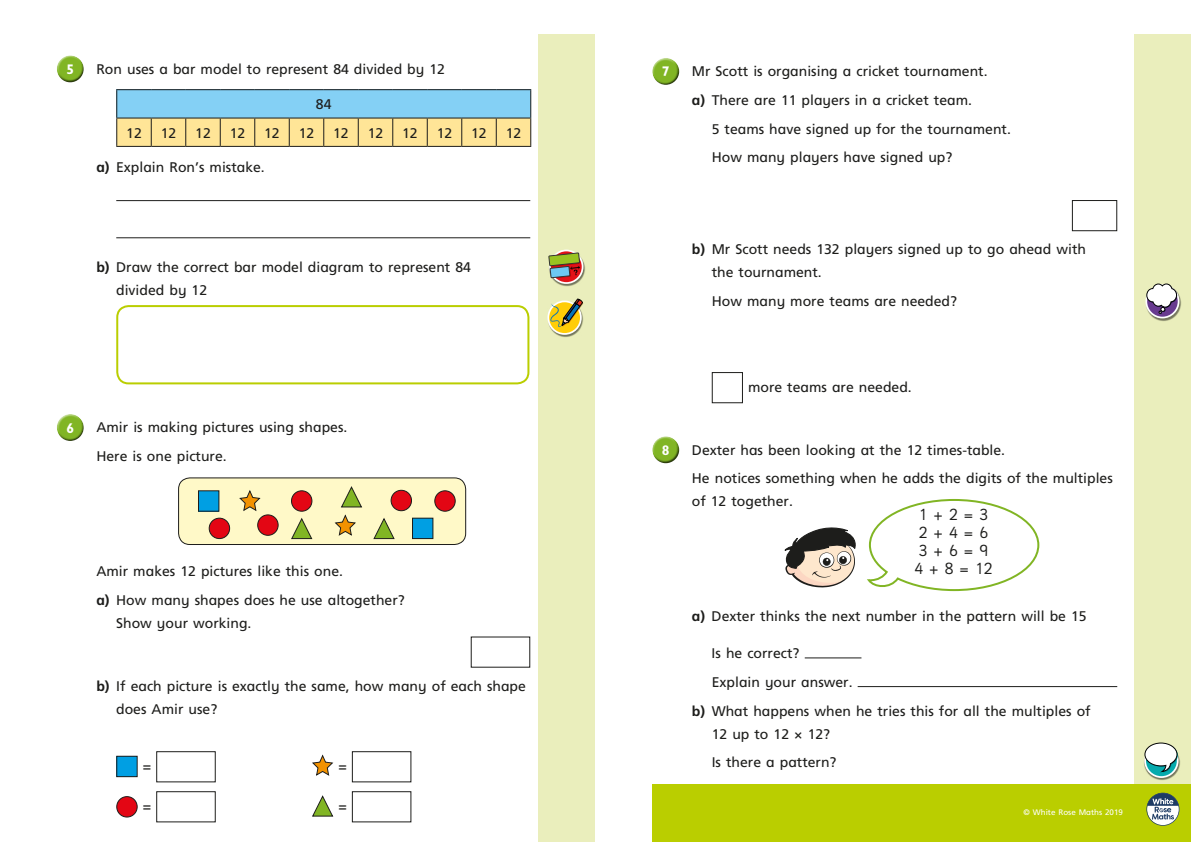
<style>
.page{position:relative;width:1191px;height:842px;background:#fff}
.page>*{position:absolute;margin:0;border:0;box-sizing:border-box;transform-origin:0 0}
.t1{font:16px/18px "Sassoon Infant Std";color:#1d1d1b}
.t2{font:14px/28.7px "Frutiger Inf";color:#1d1d1b}
.t3{font:700 14px "Gill Infant";color:#fff}
.t4{font:8px "Frutiger Inf";color:#fff}
.s1{font-weight:700}
</style>
<div class="page">
<div style="left:1134px;top:34px;width:57px;height:808px;background:#eaeebc"></div>
<div style="left:652px;top:57px;width:28px;height:22px;background:#fff;opacity:.75"></div>
<div style="left:652px;top:62px;width:29px;height:24px;background:#1d1d1b;opacity:.75"></div>
<div style="left:1071px;top:200px;width:46px;height:31px;border:1px solid #1d1d1b"></div>
<div style="left:711px;top:372px;width:32px;height:31px;border:1px solid #1d1d1b"></div>
<div style="left:652px;top:436px;width:28px;height:21px;background:#fff;opacity:.75"></div>
<div style="left:652px;top:440px;width:29px;height:24px;background:#1d1d1b;opacity:.75"></div>
<hr style="left:804px;top:657px;width:57px;height:1px;background:#1d1d1b">
<hr style="left:857px;top:686px;width:260px;height:1px;background:#1d1d1b">
<div style="left:539px;top:34px;width:99px;height:808px;background:#eaeebc"></div>
<div style="left:595px;top:0;width:50px;height:842px;background:#fff"></div>
<hr style="left:116px;top:200px;width:414px;height:1px;background:#1d1d1b">
<hr style="left:116px;top:237px;width:414px;height:1px;background:#1d1d1b">
<div style="left:56px;top:55px;width:28px;height:22px;background:#fff;opacity:.75"></div>
<div style="left:56px;top:59px;width:29px;height:25px;background:#1d1d1b;opacity:.75"></div>
<hr style="left:116px;top:89px;width:35px;height:1px;background:#1d1d1b">
<hr style="left:151px;top:89px;width:35px;height:1px;background:#1d1d1b">
<hr style="left:186px;top:89px;width:34px;height:1px;background:#1d1d1b">
<hr style="left:220px;top:89px;width:35px;height:1px;background:#1d1d1b">
<hr style="left:255px;top:89px;width:34px;height:1px;background:#1d1d1b">
<hr style="left:289px;top:89px;width:35px;height:1px;background:#1d1d1b">
<hr style="left:324px;top:89px;width:34px;height:1px;background:#1d1d1b">
<hr style="left:358px;top:89px;width:35px;height:1px;background:#1d1d1b">
<hr style="left:393px;top:89px;width:34px;height:1px;background:#1d1d1b">
<hr style="left:427px;top:89px;width:35px;height:1px;background:#1d1d1b">
<hr style="left:462px;top:89px;width:34px;height:1px;background:#1d1d1b">
<hr style="left:496px;top:89px;width:35px;height:1px;background:#1d1d1b">
<svg style="left:116px;top:90px;width:415px;height:56px;background:#b8d1be"></svg>
<hr style="left:116px;top:146px;width:35px;height:1px;background:#1d1d1b">
<hr style="left:151px;top:146px;width:35px;height:1px;background:#1d1d1b">
<hr style="left:186px;top:146px;width:34px;height:1px;background:#1d1d1b">
<hr style="left:220px;top:146px;width:35px;height:1px;background:#1d1d1b">
<hr style="left:255px;top:146px;width:34px;height:1px;background:#1d1d1b">
<hr style="left:289px;top:146px;width:35px;height:1px;background:#1d1d1b">
<hr style="left:324px;top:146px;width:34px;height:1px;background:#1d1d1b">
<hr style="left:358px;top:146px;width:35px;height:1px;background:#1d1d1b">
<hr style="left:393px;top:146px;width:34px;height:1px;background:#1d1d1b">
<hr style="left:427px;top:146px;width:35px;height:1px;background:#1d1d1b">
<hr style="left:462px;top:146px;width:34px;height:1px;background:#1d1d1b">
<hr style="left:496px;top:146px;width:35px;height:1px;background:#1d1d1b">
<div style="left:116px;top:305px;width:413px;height:79px;border:2px solid #bace00;border-radius:11px"></div>
<div style="left:56px;top:413px;width:28px;height:22px;background:#fff;opacity:.75"></div>
<div style="left:56px;top:418px;width:29px;height:24px;background:#1d1d1b;opacity:.75"></div>
<div style="left:117px;top:756px;width:20px;height:21px;background:#009fe3"></div>
<div style="left:116px;top:756px;width:22px;height:21px;border:1px solid #1d1d1b"></div>
<div style="left:156px;top:751px;width:60px;height:31px;border:1px solid #1d1d1b"></div>
<svg style="left:312px;top:754px;width:22px;height:22px"></svg>
<div style="left:352px;top:751px;width:59px;height:31px;border:1px solid #1d1d1b"></div>
<div style="left:117px;top:797px;width:20px;height:20px;background:#e30614;border-radius:50%"></div>
<div style="left:116px;top:796px;width:22px;height:21px;border:1px solid #1d1d1b;border-radius:50%"></div>
<div style="left:156px;top:791px;width:60px;height:31px;border:1px solid #1d1d1b"></div>
<svg style="left:312px;top:795px;width:22px;height:22px"></svg>
<div style="left:352px;top:791px;width:59px;height:31px;border:1px solid #1d1d1b"></div>
<div style="left:652px;top:785px;width:539px;height:57px;background:#bace00"></div>
<svg style="left:1146px;top:793px;width:33px;height:33px"></svg>
<img style="left:1149px;top:292px;width:32px;height:29px">
<svg style="left:1146px;top:285px;width:32px;height:33px"></svg>
<div style="left:1145px;top:284px;width:34px;height:34px;border:2px solid #fff;border-radius:50%"></div>
<svg style="left:1146px;top:284px;width:31px;height:30px"></svg>
<img style="left:1147px;top:751px;width:33px;height:29px">
<svg style="left:1145px;top:744px;width:32px;height:33px"></svg>
<div style="left:1144px;top:744px;width:34px;height:34px;border:2px solid #fff;border-radius:50%"></div>
<svg style="left:1144px;top:743px;width:33px;height:29px"></svg>
<svg style="left:784px;top:527px;width:72px;height:61px"></svg>
<svg style="left:867px;top:499px;width:173px;height:93px"></svg>
<img style="left:555px;top:257px;width:30px;height:30px">
<div style="left:549px;top:250px;width:34px;height:34px;border:2px solid #fff;border-radius:50%"></div>
<svg style="left:548px;top:250px;width:32px;height:32px"></svg>
<img style="left:560px;top:303px;width:24px;height:34px">
<svg style="left:547px;top:299px;width:36px;height:37px"></svg>
<div style="left:179px;top:478px;width:287px;height:66px;background:#fff9c8;border-radius:11px"></div>
<div style="left:178px;top:477px;width:288px;height:68px;border:1px solid #1d1d1b;border-radius:11px"></div>
<div style="left:198px;top:491px;width:21px;height:20px;background:#009fe3"></div>
<div style="left:198px;top:490px;width:21px;height:22px;border:1px solid #1d1d1b"></div>
<div style="left:412px;top:518px;width:21px;height:21px;background:#009fe3"></div>
<div style="left:412px;top:518px;width:21px;height:21px;border:1px solid #1d1d1b"></div>
<div style="left:291px;top:491px;width:21px;height:20px;background:#e30614;border-radius:50%"></div>
<div style="left:291px;top:490px;width:21px;height:22px;border:1px solid #1d1d1b;border-radius:50%"></div>
<svg style="left:341px;top:486px;width:22px;height:22px"></svg>
<svg style="left:373px;top:518px;width:22px;height:22px"></svg>
<svg style="left:291px;top:517px;width:22px;height:23px"></svg>
<svg style="left:239px;top:490px;width:22px;height:21px"></svg>
<svg style="left:334px;top:514px;width:22px;height:22px"></svg>
<div style="left:391px;top:490px;width:20px;height:21px;background:#e30614;border-radius:50%"></div>
<div style="left:390px;top:490px;width:22px;height:21px;border:1px solid #1d1d1b;border-radius:50%"></div>
<div style="left:435px;top:491px;width:20px;height:20px;background:#e30614;border-radius:50%"></div>
<div style="left:434px;top:490px;width:22px;height:22px;border:1px solid #1d1d1b;border-radius:50%"></div>
<div style="left:209px;top:518px;width:21px;height:21px;background:#e30614;border-radius:50%"></div>
<div style="left:209px;top:518px;width:21px;height:21px;border:1px solid #1d1d1b;border-radius:50%"></div>
<div style="left:258px;top:515px;width:20px;height:20px;background:#e30614;border-radius:50%"></div>
<div style="left:257px;top:514px;width:22px;height:22px;border:1px solid #1d1d1b;border-radius:50%"></div>
<p class="t3" style="left:66px;top:61px;width:9px">5</p>
<p class="t2" style="left:96px;top:55px;width:350px">Ron uses a bar model to represent 84 divided by 12</p>
<p class="t2" style="left:316px;top:90px;width:17px">84</p>
<p class="t2" style="left:126px;top:118px;width:17px">12</p>
<p class="t2" style="left:161px;top:118px;width:17px">12</p>
<p class="t2" style="left:195px;top:118px;width:17px">12</p>
<p class="t2" style="left:230px;top:118px;width:17px">12</p>
<p class="t2" style="left:264px;top:118px;width:17px">12</p>
<p class="t2" style="left:299px;top:118px;width:17px">12</p>
<p class="t2" style="left:333px;top:118px;width:17px">12</p>
<p class="t2" style="left:368px;top:118px;width:17px">12</p>
<p class="t2" style="left:402px;top:118px;width:17px">12</p>
<p class="t2" style="left:437px;top:118px;width:17px">12</p>
<p class="t2" style="left:471px;top:118px;width:17px">12</p>
<p class="t2" style="left:505px;top:118px;width:17px">12</p>
<p class="t2" style="left:96px;top:152px;width:170px"><span class="s1">a)</span> Explain Ron’s mistake.</p>
<p class="t2" style="left:116px;top:255px;width:356px;line-height:23px;text-indent:-20px"><span class="s1">b)</span> Draw the correct bar model diagram to represent 84 divided by 12</p>
<p class="t3" style="left:66px;top:420px;width:9px">6</p>
<p class="t2" style="left:96px;top:413px;width:252px">Amir is making pictures using shapes.<br>Here is one picture.</p>
<p class="t2" style="left:96px;top:556px;width:310px">Amir makes 12 pictures like this one.<br><span class="s1">a)</span> How many shapes does he use altogether?</p>
<p class="t2" style="left:116px;top:608px;width:137px">Show your working.</p>
<p class="t2" style="left:116px;top:674px;width:411px;line-height:23px;text-indent:-20px"><span class="s1">b)</span> If each picture is exactly the same, how many of each shape does Amir use?</p>
<p class="t2" style="left:143px;top:751px;width:10px">=</p>
<p class="t2" style="left:338px;top:751px;width:10px">=</p>
<p class="t2" style="left:143px;top:791px;width:10px">=</p>
<p class="t2" style="left:338px;top:791px;width:10px">=</p>
<p class="t3" style="left:662px;top:63px;width:9px">7</p>
<p class="t2" style="left:692px;top:57px;width:297px">Mr Scott is organising a cricket tournament. <span class="s1">a)</span> There are 11 players in a cricket team.</p>
<p class="t2" style="left:711px;top:114px;width:301px">5 teams have signed up for the tournament.<br>How many players have signed up?</p>
<p class="t2" style="left:711px;top:238px;width:376px;line-height:23px;text-indent:-20px"><span class="s1">b)</span> Mr Scott needs 132 players signed up to go ahead with the tournament.</p>
<p class="t2" style="left:711px;top:286px;width:247px">How many more teams are needed?</p>
<p class="t2" style="left:748px;top:372px;width:165px">more teams are needed.</p>
<p class="t3" style="left:662px;top:442px;width:9px">8</p>
<p class="t2" style="left:692px;top:435px;width:422px">Dexter has been looking at the 12 times-table.<br>He notices something when he adds the digits of the multiples</p>
<p class="t2" style="left:692px;top:487px;width:103px">of 12 together.</p>
<p class="t1" style="left:914px;top:505px;width:80px">1 + 2 = 3<br>2 + 4 = 6<br>3 + 6 = 9<br>4 + 8 = 12</p>
<p class="t2" style="left:692px;top:602px;width:396px"><span class="s1">a)</span> Dexter thinks the next number in the pattern will be 15</p>
<p class="t2" style="left:711px;top:639px;width:89px">Is he correct?</p>
<p class="t2" style="left:711px;top:668px;width:142px">Explain your answer.</p>
<p class="t2" style="left:692px;top:696px;width:400px"><span class="s1">b)</span> What happens when he tries this for all the multiples of</p>
<p class="t2" style="left:711px;top:719px;width:126px">12 up to 12 × 12?<br>Is there a pattern?</p>
<p class="t4" style="left:1023px;top:808px;width:101px">© White Rose Maths 2019</p>
</div>
